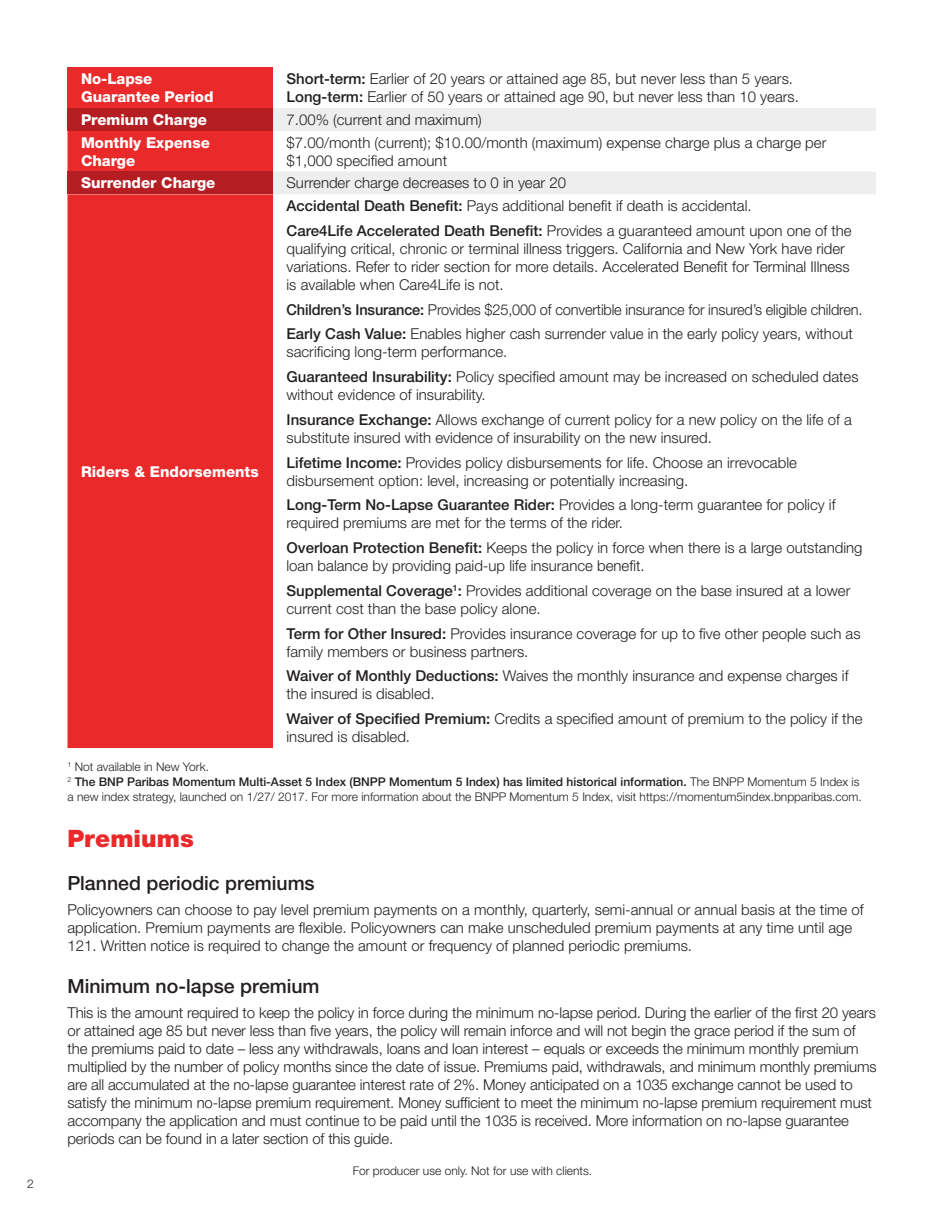
<style>
.page{position:relative;width:945px;height:1215px;background:#fff}
.page>*{position:absolute;margin:0;border:0;box-sizing:border-box;transform-origin:0 0}
.t1{font:900 24px "Helvetica Neue LT Std";letter-spacing:.005em;color:#e9292a}
.subhead{font:500 19.5px "Helvetica Neue LT Std";color:#231f20}
.first_paragraph{font:300 15px/18px "Helvetica Neue LT Std";color:#231f20}
.t2{font:800 15px/18px "Helvetica Neue LT Std";color:#fff}
.t3{font:300 12px/15px "Helvetica Neue LT Std";color:#231f20}
.s1{font-weight:500}
</style>
<div class="page">
<div style="left:68px;top:68px;width:205px;height:40px;background:#e9292a"></div>
<div style="left:68px;top:108px;width:205px;height:23px;background:#b41e23"></div>
<svg style="left:273px;top:108px;width:603px;height:86px;fill:#eeeeef"></svg>
<div style="left:68px;top:131px;width:205px;height:617px;background:#e9292a"></div>
<div style="left:68px;top:172px;width:205px;height:22px;background:#b41e23"></div>
<p class="t3" style="left:27px;top:1176px;width:8px">2</p>
<p class="t2" style="left:81px;top:70px;width:134px">No-Lapse<br>Guarantee Period</p>
<p class="first_paragraph" style="left:287px;top:70px;width:508px"><span class="s1">Short-term:</span> Earlier of 20 years or attained age 85, but never less than 5 years.</p>
<p class="first_paragraph" style="left:287px;top:88px;width:514px"><span class="s1">Long-term:</span> Earlier of 50 years or attained age 90, but never less than 10 years.</p>
<p class="t2" style="left:81px;top:111px;width:128px">Premium Charge</p>
<p class="first_paragraph" style="left:287px;top:110px;width:197px">7.00% (current and maximum)</p>
<p class="t2" style="left:81px;top:133px;width:130px">Monthly Expense<br>Charge</p>
<p class="first_paragraph" style="left:287px;top:133px;width:541px">$7.00/month (current); $10.00/month (maximum) expense charge plus a charge per $1,000 specified amount</p>
<p class="t2" style="left:81px;top:174px;width:136px">Surrender Charge</p>
<p class="first_paragraph" style="left:287px;top:174px;width:281px">Surrender charge decreases to 0 in year 20</p>
<p class="t2" style="left:81px;top:462px;width:179px">Riders &amp; Endorsements</p>
<p class="first_paragraph" style="left:287px;top:196px;width:467px"><span class="s1">Accidental Death Benefit:</span> Pays additional benefit if death is accidental.</p>
<p class="first_paragraph" style="left:287px;top:221px;width:567px"><span class="s1">Care4Life Accelerated Death Benefit:</span> Provides a guaranteed amount upon one of the qualifying critical, chronic or terminal illness triggers. California and New York have rider variations. Refer to rider section for more details. Accelerated Benefit for Terminal Illness is available when Care4Life is not.</p>
<p class="first_paragraph" style="left:287px;top:300px;width:577px"><span class="s1">Children’s Insurance:</span> Provides $25,000 of convertible insurance for insured’s eligible children.</p>
<p class="first_paragraph" style="left:287px;top:325px;width:568px"><span class="s1">Early Cash Value:</span> Enables higher cash surrender value in the early policy years, without sacrificing long-term performance.</p>
<p class="first_paragraph" style="left:287px;top:367px;width:574px"><span class="s1">Guaranteed Insurability:</span> Policy specified amount may be increased on scheduled dates without evidence of insurability.</p>
<p class="first_paragraph" style="left:287px;top:410px;width:567px"><span class="s1">Insurance Exchange:</span> Allows exchange of current policy for a new policy on the life of a substitute insured with evidence of insurability on the new insured.</p>
<p class="first_paragraph" style="left:287px;top:453px;width:512px"><span class="s1">Lifetime Income:</span> Provides policy disbursements for life. Choose an irrevocable disbursement option: level, increasing or potentially increasing.</p>
<p class="first_paragraph" style="left:287px;top:496px;width:551px"><span class="s1">Long-Term No-Lapse Guarantee Rider:</span> Provides a long-term guarantee for policy if required premiums are met for the terms of the rider.</p>
<p class="first_paragraph" style="left:287px;top:538px;width:578px"><span class="s1">Overloan Protection Benefit:</span> Keeps the policy in force when there is a large outstanding loan balance by providing paid-up life insurance benefit.</p>
<p class="first_paragraph" style="left:287px;top:581px;width:565px"><span class="s1">Supplemental Coverage</span><sup>1</sup><span class="s1">:</span> Provides additional coverage on the base insured at a lower current cost than the base policy alone.</p>
<p class="first_paragraph" style="left:287px;top:624px;width:576px"><span class="s1">Term for Other Insured:</span> Provides insurance coverage for up to five other people such as family members or business partners.</p>
<p class="first_paragraph" style="left:287px;top:667px;width:564px"><span class="s1">Waiver of Monthly Deductions:</span> Waives the monthly insurance and expense charges if the insured is disabled.</p>
<p class="first_paragraph" style="left:287px;top:709px;width:577px"><span class="s1">Waiver of Specified Premium:</span> Credits a specified amount of premium to the policy if the insured is disabled.</p>
<p class="t3" style="left:68px;top:759px;width:143px"><sup>1</sup> Not available in New York.</p>
<p class="t3" style="left:68px;top:774px;width:796px"><sup>2</sup> <span class="s1">The BNP Paribas Momentum Multi-Asset 5 Index (BNPP Momentum 5 Index) has limited historical information.</span> The BNPP Momentum 5 Index is a new index strategy, launched on 1/27/ 2017. For more information about the BNPP Momentum 5 Index, visit https://momentum5index.bnpparibas.com.</p>
<p class="t1" style="left:68px;top:824px;width:128px">Premiums</p>
<p class="subhead" style="left:68px;top:871px;width:249px">Planned periodic premiums</p>
<p class="first_paragraph" style="left:68px;top:900px;width:798px">Policyowners can choose to pay level premium payments on a monthly, quarterly, semi-annual or annual basis at the time of application. Premium payments are flexible. Policyowners can make unscheduled premium payments at any time until age<br>121. Written notice is required to change the amount or frequency of planned periodic premiums.</p>
<p class="subhead" style="left:68px;top:975px;width:254px">Minimum no-lapse premium</p>
<p class="first_paragraph" style="left:68px;top:1003px;width:811px">This is the amount required to keep the policy in force during the minimum no-lapse period. During the earlier of the first 20 years or attained age 85 but never less than five years, the policy will remain inforce and will not begin the grace period if the sum of the premiums paid to date – less any withdrawals, loans and loan interest – equals or exceeds the minimum monthly premium multiplied by the number of policy months since the date of issue. Premiums paid, withdrawals, and minimum monthly premiums are all accumulated at the no-lapse guarantee interest rate of 2%. Money anticipated on a 1035 exchange cannot be used to satisfy the minimum no-lapse premium requirement. Money sufficient to meet the minimum no-lapse premium requirement must accompany the application and must continue to be paid until the 1035 is received. More information on no-lapse guarantee periods can be found in a later section of this guide.</p>
<p class="t3" style="left:353px;top:1162px;width:241px">For producer use only. Not for use with clients.</p>
</div>
